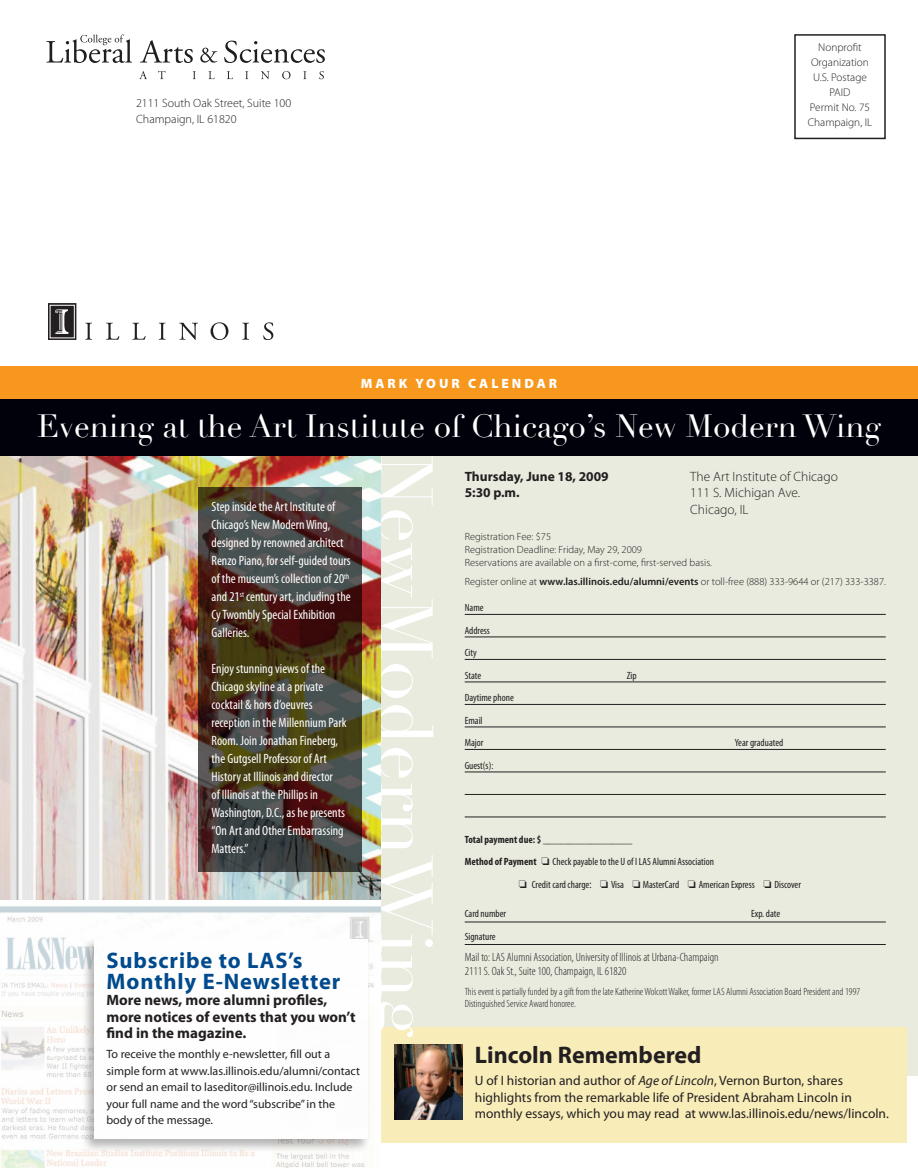
<style>
.page{position:relative;width:918px;height:1168px;background:#fff}
.page>*{position:absolute;margin:0;border:0;box-sizing:border-box;transform-origin:0 0}
.t1{font:31.5px "Didot";color:#fff}
.t2{font:700 24px "Myriad Pro";color:#231f20}
.t3{font:700 22.5px/21px "Myriad Pro";letter-spacing:.04em;color:#004a8d}
.t4{font:700 15px/16.5px "Myriad Pro";color:#231f20}
.t5{font:condensed 13.5px/18px "Myriad Pro";color:#fff}
.t6{font:13.5px/16.5px "Myriad Pro";color:#231f20}
.t7{font:300 13.5px/16.5px "Myriad Pro";color:#231f20}
.t8{font:700 13.5px/16.5px "Myriad Pro";color:#231f20}
.t9{font:900 13.5px "Myriad Pro";letter-spacing:.22em;color:#fff}
.t10{font:12px/16.5px "Myriad Pro";color:#231f20}
.t11{font:300 condensed 12px/14.4px "Myriad Pro";color:#231f20}
.t12{font:300 12px/16.5px "Myriad Pro";color:#231f20}
.t13{font:300 11.25px "Myriad Pro";color:#231f20}
.t14{font:condensed 10.5px/22.5px "Myriad Pro";color:#231f20}
.t15{font:300 10.5px/12.8px "Myriad Pro";color:#231f20}
.t16{font:300 condensed 10.5px/12.8px "Myriad Pro";color:#231f20}
.t17{font:700 condensed 10.5px "Myriad Pro";color:#231f20}
.s1{font-weight:600}
.s2{font-weight:700}
.s3{font-family:"Futura"}
.s4{font-style:italic}
</style>
<div class="page">
<div style="left:0;top:366px;width:918px;height:710px;background:#e9ebdf"></div>
<div style="left:380px;top:1027px;width:527px;height:116px;background:#f8ecb9"></div>
<svg style="left:381px;top:456px;width:52px;height:581px"></svg>
<img style="left:0;top:456px;width:381px;height:444px">
<div style="left:0;top:366px;width:918px;height:34px;background:#f7971d"></div>
<img style="left:395px;top:1044px;width:68px;height:75px">
<div style="left:794px;top:34px;width:92px;height:105px;border:2px solid #231f20"></div>
<svg style="left:140px;top:40px;width:53px;height:23px"></svg>
<svg style="left:224px;top:41px;width:101px;height:22px"></svg>
<svg style="left:46px;top:34px;width:86px;height:29px"></svg>
<svg style="left:200px;top:48px;width:17px;height:15px"></svg>
<svg style="left:139px;top:71px;width:8px;height:8px"></svg>
<svg style="left:158px;top:71px;width:8px;height:8px"></svg>
<svg style="left:193px;top:71px;width:3px;height:8px"></svg>
<svg style="left:208px;top:71px;width:7px;height:8px"></svg>
<svg style="left:227px;top:71px;width:6px;height:8px"></svg>
<svg style="left:245px;top:71px;width:3px;height:8px"></svg>
<svg style="left:261px;top:71px;width:9px;height:8px"></svg>
<svg style="left:282px;top:71px;width:9px;height:8px"></svg>
<svg style="left:303px;top:71px;width:3px;height:8px"></svg>
<svg style="left:319px;top:71px;width:5px;height:8px"></svg>
<div style="left:48px;top:303px;width:28px;height:37px;border:3px solid #231f20"></div>
<div style="left:50px;top:305px;width:25px;height:33px;background:#231f20;border:1px solid #fff"></div>
<svg style="left:55px;top:309px;width:13px;height:25px"></svg>
<svg style="left:85px;top:323px;width:7px;height:17px"></svg>
<svg style="left:106px;top:323px;width:13px;height:17px"></svg>
<svg style="left:132px;top:323px;width:14px;height:17px"></svg>
<svg style="left:159px;top:323px;width:7px;height:17px"></svg>
<svg style="left:179px;top:323px;width:19px;height:17px"></svg>
<svg style="left:211px;top:322px;width:17px;height:18px"></svg>
<svg style="left:242px;top:323px;width:7px;height:17px"></svg>
<svg style="left:263px;top:322px;width:10px;height:18px"></svg>
<div style="left:0;top:399px;width:918px;height:57px;background:#00010a"></div>
<hr style="left:465px;top:614px;width:421px;height:1px;background:#231f20">
<hr style="left:465px;top:636px;width:421px;height:1px;background:#231f20">
<hr style="left:465px;top:659px;width:421px;height:1px;background:#231f20">
<hr style="left:465px;top:681px;width:421px;height:1px;background:#231f20">
<hr style="left:465px;top:704px;width:421px;height:1px;background:#231f20">
<hr style="left:465px;top:726px;width:421px;height:1px;background:#231f20">
<hr style="left:465px;top:749px;width:421px;height:1px;background:#231f20">
<hr style="left:465px;top:771px;width:421px;height:1px;background:#231f20">
<hr style="left:465px;top:794px;width:421px;height:1px;background:#231f20">
<hr style="left:465px;top:816px;width:421px;height:1px;background:#231f20">
<hr style="left:465px;top:921px;width:421px;height:1px;background:#231f20">
<hr style="left:465px;top:944px;width:421px;height:1px;background:#231f20">
<img style="left:0;top:901px;width:381px;height:267px">
<div style="left:81px;top:937px;width:290px;height:216px;background:#231f20;opacity:.35"></div>
<div style="left:94px;top:939px;width:274px;height:199px;background:#fff"></div>
<svg style="left:198px;top:487px;width:164px;height:385px;background:#463a2f"></svg>
<p class="t12" style="left:136px;top:94px;width:157px">2111 South Oak Street, Suite 100<br>Champaign, IL 61820</p>
<p class="t9" style="left:361px;top:376px;width:198px">MARK YOUR CALENDAR</p>
<p class="t13" style="left:818px;top:41px;width:45px">Nonprofit</p>
<p class="t13" style="left:811px;top:56px;width:59px">Organization</p>
<p class="t13" style="left:813px;top:71px;width:56px">U.S. Postage</p>
<p class="t13" style="left:830px;top:86px;width:3px">PAID</p>
<p class="t13" style="left:810px;top:101px;width:62px">Permit No. 75</p>
<p class="t13" style="left:808px;top:116px;width:62px">Champaign, IL</p>
<h1 class="t1" style="left:37px;top:407px;width:845px">Evening at the Art Institute of Chicago’s New Modern Wing</h1>
<p class="t5" style="left:212px;top:498px;width:141px">Step inside the Art Institute of<br>Chicago’s New Modern Wing, designed by renowned architect<br>Renzo Piano, for self-guided tours of the museum’s collection of 20<sup>th </sup>and 21<sup>st</sup> century art, including the<br>Cy Twombly Special Exhibition<br>Galleries.</p>
<p class="t5" style="left:212px;top:660px;width:137px">Enjoy stunning views of the<br>Chicago skyline at a private cocktail &amp; hors d’oeuvres reception in the Millennium Park<br>Room. Join Jonathan Fineberg, the Gutgsell Professor of Art<br>History at Illinois and director<br>of Illinois at the Phillips in<br>Washington, D.C., as he presents “On Art and Other Embarrassing<br>Matters.”</p>
<h3 class="t3" style="left:106px;top:949px;width:236px">Subscribe to LAS’s<br>Monthly E-Newsletter</h3>
<p class="t4" style="left:106px;top:991px;width:251px">More news, more alumni profiles, more notices of events that you won’t find in the magazine.</p>
<p class="t10" style="left:106px;top:1046px;width:255px">To receive the monthly e-newsletter, fill out a simple form at www.las.illinois.edu/alumni/contact or send an email to laseditor@illinois.edu. Include your full name and the word “subscribe” in the body of the message.</p>
<p class="t8" style="left:465px;top:468px;width:146px">Thursday, June 18, 2009<br>5:30 p.m.</p>
<p class="t7" style="left:690px;top:468px;width:149px">The Art I nstitute of Chicago<br>111 S. Michigan Ave.<br>Chicago, IL</p>
<p class="t15" style="left:465px;top:530px;width:249px">Registration Fee: $75<br>Registration Deadline: Friday, May 29, 2009<br>Reservations are available on a first-come, first-served basis.</p>
<p class="t15" style="left:465px;top:575px;width:423px">Register online at <span class="s1">www.las.illinois.edu/alumni/events</span> or toll-free (888) 333-9644 or (217) 333-3387.</p>
<p class="t14" style="left:465px;top:596px;width:27px">Name<br>Address<br>City<br>State</p>
<p class="t14" style="left:465px;top:686px;width:51px">Daytime phone<br>Email<br>Major</p>
<p class="t14" style="left:465px;top:754px;width:30px">Guest(s):</p>
<p class="t14" style="left:627px;top:664px;width:11px">Zip</p>
<p class="t14" style="left:735px;top:731px;width:50px">Year graduated</p>
<p class="t17" style="left:465px;top:833px;width:169px">Total payment due: $ _________________</p>
<p class="t14" style="left:465px;top:851px;width:251px"><span class="s2">Method of Payment</span> ❏ Check payable to the U of I LAS Alumni Association</p>
<p class="t14" style="left:519px;top:873px;width:284px">❏ Credit card charge<span class="s3">:</span> ❏ Visa ❏ MasterCard ❏ American Express ❏ Discover</p>
<p class="t14" style="left:465px;top:902px;width:43px">Card number</p>
<p class="t14" style="left:751px;top:902px;width:31px">Exp. date</p>
<p class="t14" style="left:465px;top:925px;width:33px">Signature</p>
<p class="t11" style="left:465px;top:950px;width:255px">Mail to: LAS Alumni Association, University of Illinois at Urbana-Champaign<br>2111 S. Oak St., Suite 100, Champaign, IL 61820</p>
<p class="t16" style="left:465px;top:985px;width:397px">This event is partially funded by a gift from the late Katherine Wolcott Walker, former LAS Alumni Association Board President and 1997<br>Distinguished Service Award honoree.</p>
<h2 class="t2" style="left:475px;top:1039px;width:228px">Lincoln Remembered</h2>
<p class="t6" style="left:475px;top:1072px;width:415px">U of I historian and author of <span class="s4">Age of Lincoln</span>, Vernon Burton, shares highlights from the remarkable life of President Abraham Lincoln in monthly essays, which you may read at www.las.illinois.edu/news/lincoln.</p>
</div>
